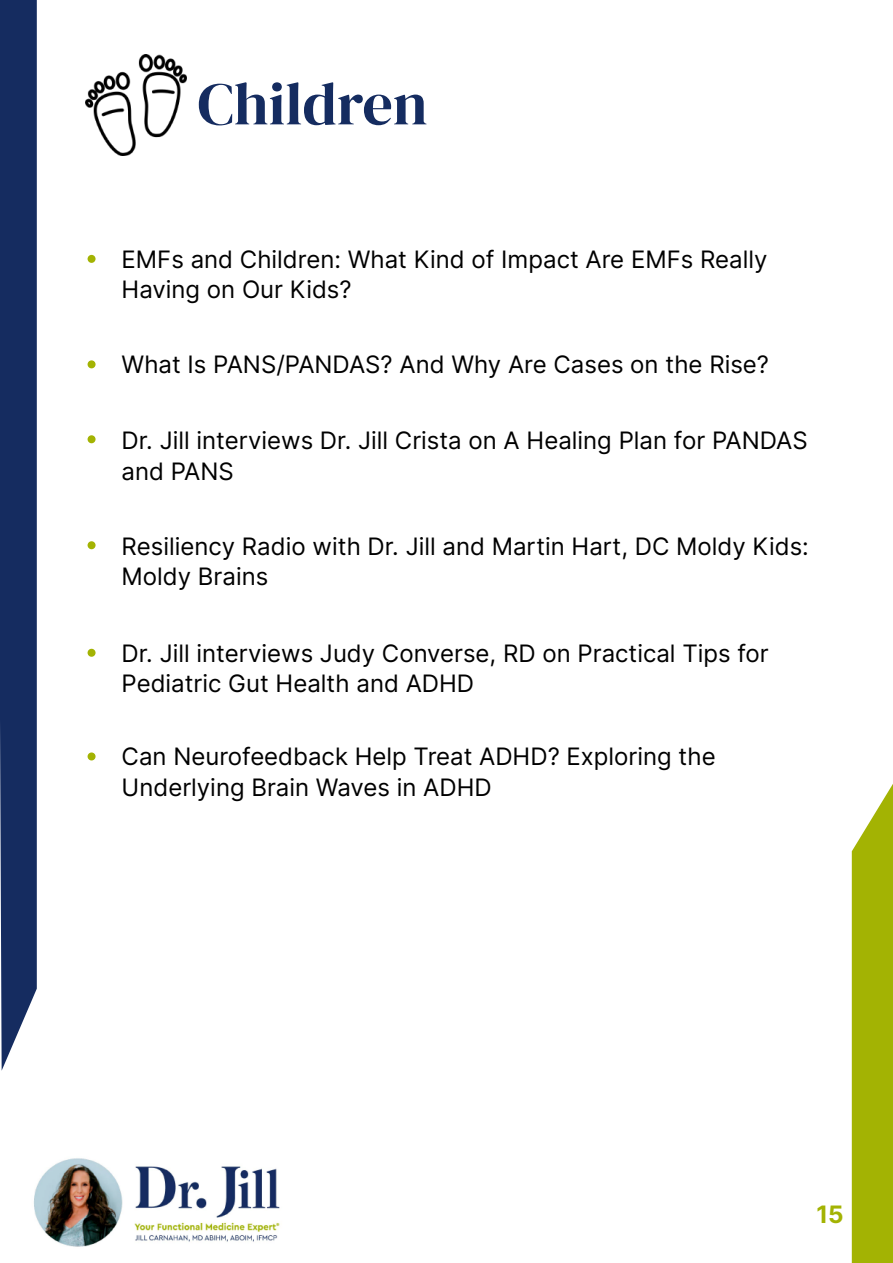
<style>
.page{position:relative;width:893px;height:1263px;background:#fff}
.page>*{position:absolute;margin:0;border:0;box-sizing:border-box;transform-origin:0 0}
.t1{font:60px "DM Serif Display";color:#152c60}
.t2{font:24px/30.6px "Inter";color:#000}
.t3{font:700 24px "Inter";color:#a3b303}
</style>
<div class="page">
<div style="left:88px;top:255px;width:8px;height:8px;background:#a3b303;border-radius:50%"></div>
<div style="left:88px;top:360px;width:8px;height:8px;background:#a3b303;border-radius:50%"></div>
<div style="left:88px;top:435px;width:8px;height:8px;background:#a3b303;border-radius:50%"></div>
<div style="left:88px;top:541px;width:8px;height:8px;background:#a3b303;border-radius:50%"></div>
<div style="left:88px;top:649px;width:8px;height:8px;background:#a3b303;border-radius:50%"></div>
<div style="left:88px;top:752px;width:8px;height:8px;background:#a3b303;border-radius:50%"></div>
<img style="left:33px;top:1158px;width:247px;height:89px">
<svg style="left:852px;top:784px;width:41px;height:479px;background:#a9b814"></svg>
<svg style="left:0;top:0;width:37px;height:1071px;background:#203667"></svg>
<img style="left:86px;top:55px;width:100px;height:100px">
<h1 class="t1" style="left:198px;top:69px;width:231px">Children</h1>
<p class="t2" style="left:122px;top:243px;width:647px">EMFs and Children: What Kind of Impact Are EMFs Really<br>Having on Our Kids?</p>
<p class="t2" style="left:122px;top:349px;width:649px">What Is PANS/PANDAS? And Why Are Cases on the Rise?</p>
<p class="t2" style="left:122px;top:424px;width:688px">Dr. Jill interviews Dr. Jill Crista on A Healing Plan for PANDAS and PANS</p>
<p class="t2" style="left:122px;top:530px;width:689px">Resiliency Radio with Dr. Jill and Martin Hart, DC Moldy Kids:<br>Moldy Brains</p>
<p class="t2" style="left:122px;top:637px;width:649px">Dr. Jill interviews Judy Converse, RD on Practical Tips for<br>Pediatric Gut Health and ADHD</p>
<p class="t2" style="left:122px;top:741px;width:596px">Can Neurofeedback Help Treat ADHD? Exploring the<br>Underlying Brain Waves in ADHD</p>
<p class="t3" style="left:816px;top:1196px;width:29px">15</p>
</div>
